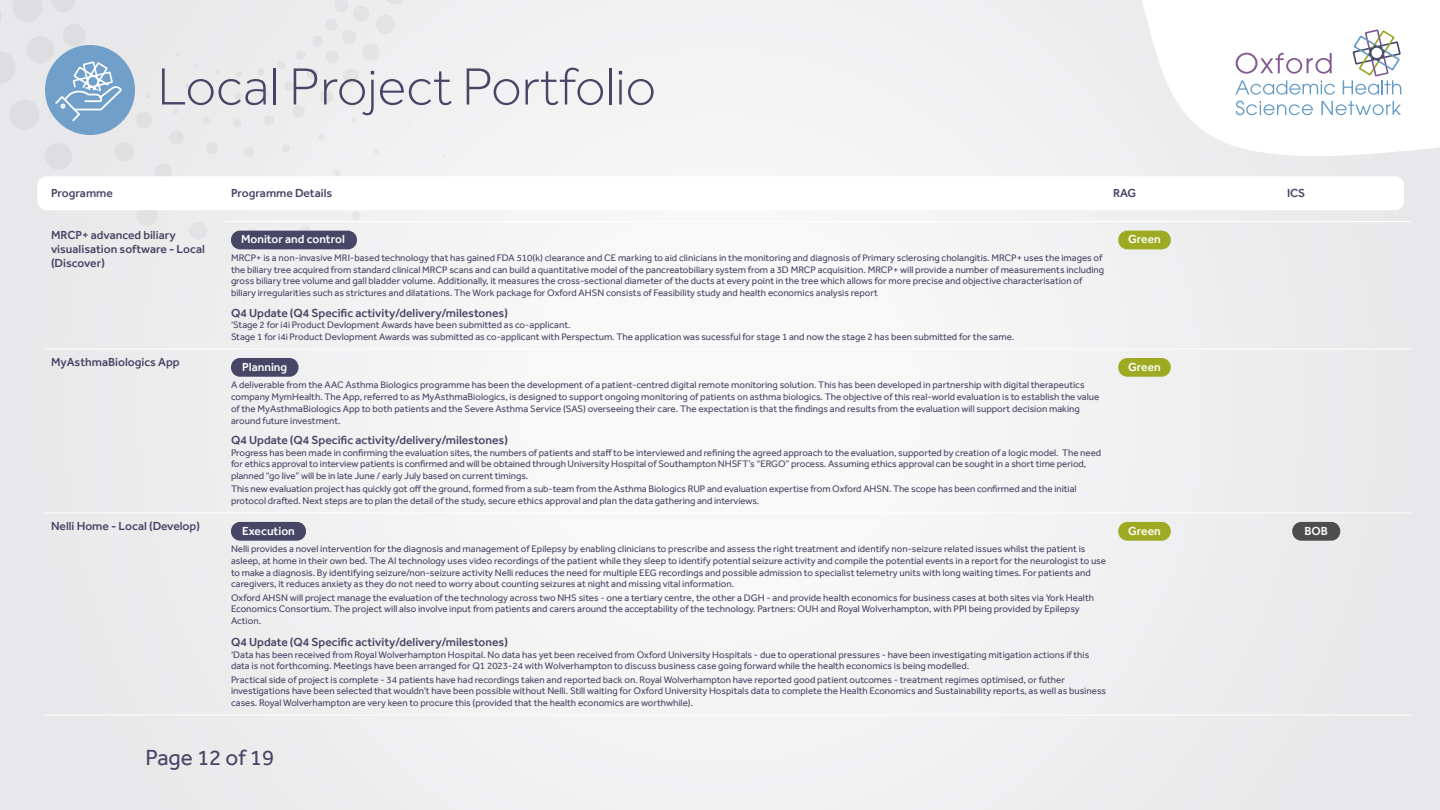
<style>
.page{position:relative;width:1440px;height:810px;background:#f1f1f2}
.page>*{position:absolute;margin:0;border:0;box-sizing:border-box;transform-origin:0 0}
.t1{font:300 54px "Effra";color:#484666}
.t2{font:22.5px "Effra";color:#484666}
.t3{font:500 12px/14.4px "Effra";color:#484666}
.t4{font:500 12px "Effra";color:#fff}
.t5{font:9.75px/11.7px "Effra";color:#484666}
</style>
<div class="page">
<div style="left:244px;top:229px;width:15px;height:15px;background:#a9a8b5;border-radius:50%"></div>
<svg style="left:298px;top:225px;width:14px;height:6px"></svg>
<svg style="left:334px;top:169px;width:6px;height:7px"></svg>
<div style="left:244px;top:147px;width:10px;height:10px;background:#e4e3e4;border-radius:50%"></div>
<svg style="left:318px;top:135px;width:6px;height:5px"></svg>
<svg style="left:282px;top:145px;width:8px;height:7px"></svg>
<div style="left:233px;top:119px;width:9px;height:9px;background:#e3e2e3;border-radius:50%"></div>
<div style="left:234px;top:92px;width:8px;height:8px;background:#e2e2e3;border-radius:50%"></div>
<svg style="left:236px;top:71px;width:6px;height:6px"></svg>
<svg style="left:257px;top:0;width:154px;height:125px"></svg>
<svg style="left:1142px;top:0;width:298px;height:156px;fill:#fff"></svg>
<svg style="left:1236px;top:53px;width:96px;height:21px"></svg>
<svg style="left:1236px;top:80px;width:99px;height:15px"></svg>
<svg style="left:1236px;top:101px;width:77px;height:14px"></svg>
<svg style="left:1321px;top:101px;width:80px;height:14px"></svg>
<svg style="left:1343px;top:29px;width:58px;height:66px"></svg>
<div style="left:38px;top:176px;width:1366px;height:34px;background:#fff;border-radius:9px"></div>
<svg style="left:0;top:0;width:220px;height:240px"></svg>
<hr style="left:225px;top:221px;width:887px;height:1px;background:#fff">
<hr style="left:1112px;top:221px;width:174px;height:1px;background:#fff">
<hr style="left:1286px;top:221px;width:125px;height:1px;background:#fff">
<hr style="left:45px;top:349px;width:180px;height:1px;background:#fff">
<hr style="left:225px;top:349px;width:887px;height:1px;background:#fff">
<hr style="left:1112px;top:349px;width:174px;height:1px;background:#fff">
<hr style="left:1286px;top:349px;width:125px;height:1px;background:#fff">
<hr style="left:45px;top:513px;width:180px;height:1px;background:#fff">
<hr style="left:225px;top:513px;width:887px;height:1px;background:#fff">
<hr style="left:1112px;top:513px;width:174px;height:1px;background:#fff">
<hr style="left:1286px;top:513px;width:125px;height:1px;background:#fff">
<hr style="left:45px;top:715px;width:180px;height:1px;background:#fff">
<hr style="left:225px;top:715px;width:887px;height:1px;background:#fff">
<hr style="left:1112px;top:715px;width:174px;height:1px;background:#fff">
<hr style="left:1286px;top:715px;width:125px;height:1px;background:#fff">
<div style="left:231px;top:231px;width:126px;height:18px;background:#484666;border-radius:9px"></div>
<div style="left:1118px;top:231px;width:53px;height:18px;background:#9eaa21;border-radius:9px"></div>
<div style="left:231px;top:358px;width:67px;height:19px;background:#484666;border-radius:9px"></div>
<div style="left:1118px;top:358px;width:53px;height:19px;background:#9eaa21;border-radius:9px"></div>
<div style="left:231px;top:522px;width:75px;height:19px;background:#484666;border-radius:9px"></div>
<div style="left:1118px;top:522px;width:53px;height:19px;background:#9eaa21;border-radius:9px"></div>
<div style="left:1292px;top:522px;width:48px;height:19px;background:#4d4d4d;border-radius:9px"></div>
<h1 class="t1" style="left:157px;top:54px;width:500px">Local Project Portfolio</h1>
<p class="t3" style="left:51px;top:186px;width:63px">Programme</p>
<p class="t3" style="left:231px;top:186px;width:103px">Programme Details</p>
<p class="t3" style="left:1113px;top:186px;width:25px">RAG</p>
<p class="t3" style="left:1287px;top:186px;width:20px">ICS</p>
<p class="t3" style="left:51px;top:227px;width:155px">MRCP+ advanced biliary visualisation software - Local (Discover)</p>
<p class="t4" style="left:241px;top:232px;width:105px">Monitor and control</p>
<p class="t5" style="left:231px;top:252px;width:875px">MRCP+ is a non-invasive MRI-based technology that has gained FDA 510(k) clearance and CE marking to aid clinicians in the monitoring and diagnosis of Primary sclerosing cholangitis. MRCP+ uses the images of the biliary tree acquired from standard clinical MRCP scans and can build a quantitative model of the pancreatobiliary system from a 3D MRCP acquisition. MRCP+ will provide a number of measurements including gross biliary tree volume and gall bladder volume. Additionally, it measures the cross-sectional diameter of the ducts at every point in the tree which allows for more precise and objective characterisation of biliary irregularities such as strictures and dilatations. The Work package for Oxford AHSN consists of Feasibility study and health economics analysis report</p>
<p class="t3" style="left:231px;top:305px;width:278px">Q4 Update (Q4 Specific activity/delivery/milestones)</p>
<p class="t5" style="left:231px;top:319px;width:785px">‘Stage 2 for i4i Product Devlopment Awards have been submitted as co-applicant.<br>Stage 1 for i4i Product Devlopment Awards was submitted as co-applicant with Perspectum. The application was sucessful for stage 1 and now the stage 2 has been submitted for the same.</p>
<p class="t3" style="left:51px;top:355px;width:130px">MyAsthmaBiologics App</p>
<p class="t4" style="left:242px;top:360px;width:46px">Planning</p>
<p class="t5" style="left:231px;top:379px;width:870px">A deliverable from the AAC Asthma Biologics programme has been the development of a patient-centred digital remote monitoring solution. This has been developed in partnership with digital therapeutics company MymHealth. The App, referred to as MyAsthmaBiologics, is designed to support ongoing monitoring of patients on asthma biologics. The objective of this real-world evaluation is to establish the value of the MyAsthmaBiologics App to both patients and the Severe Asthma Service (SAS) overseeing their care. The expectation is that the findings and results from the evaluation will support decision making around future investment.</p>
<p class="t3" style="left:231px;top:433px;width:278px">Q4 Update (Q4 Specific activity/delivery/milestones)</p>
<p class="t5" style="left:231px;top:446px;width:872px">Progress has been made in confirming the evaluation sites, the numbers of patients and staff to be interviewed and refining the agreed approach to the evaluation, supported by creation of a logic model. The need for ethics approval to interview patients is confirmed and will be obtained through University Hospital of Southampton NHSFT’s “ERGO” process. Assuming ethics approval can be sought in a short time period, planned “go live” will be in late June / early July based on current timings.</p>
<p class="t5" style="left:231px;top:483px;width:847px">This new evaluation project has quickly got off the ground, formed from a sub-team from the Asthma Biologics RUP and evaluation expertise from Oxford AHSN. The scope has been confirmed and the initial protocol drafted. Next steps are to plan the detail of the study, secure ethics approval and plan the data gathering and interviews.</p>
<p class="t3" style="left:51px;top:519px;width:150px">Nelli Home - Local (Develop)</p>
<p class="t4" style="left:242px;top:523px;width:54px">Execution</p>
<p class="t5" style="left:231px;top:543px;width:877px">Nelli provides a novel intervention for the diagnosis and management of Epilepsy by enabling clinicians to prescribe and assess the right treatment and identify non-seizure related issues whilst the patient is asleep, at home in their own bed. The AI technology uses video recordings of the patient while they sleep to identify potential seizure activity and compile the potential events in a report for the neurologist to use to make a diagnosis. By identifying seizure/non-seizure activity Nelli reduces the need for multiple EEG recordings and possible admission to specialist telemetry units with long waiting times. For patients and caregivers, it reduces anxiety as they do not need to worry about counting seizures at night and missing vital information.</p>
<p class="t5" style="left:231px;top:591px;width:865px">Oxford AHSN will project manage the evaluation of the technology across two NHS sites - one a tertiary centre, the other a DGH - and provide health economics for business cases at both sites via York Health<br>Economics Consortium. The project will also involve input from patients and carers around the acceptability of the technology. Partners: OUH and Royal Wolverhampton, with PPI being provided by Epilepsy<br>Action.</p>
<p class="t3" style="left:231px;top:635px;width:278px">Q4 Update (Q4 Specific activity/delivery/milestones)</p>
<p class="t5" style="left:231px;top:648px;width:860px">‘Data has been received from Royal Wolverhampton Hospital. No data has yet been received from Oxford University Hospitals - due to operational pressures - have been investigating mitigation actions if this data is not forthcoming. Meetings have been arranged for Q1 2023-24 with Wolverhampton to discuss business case going forward while the health economics is being modelled.</p>
<p class="t5" style="left:231px;top:673px;width:877px">Practical side of project is complete - 34 patients have had recordings taken and reported back on. Royal Wolverhampton have reported good patient outcomes - treatment regimes optimised, or futher investigations have been selected that wouldn’t have been possible without Nelli. Still waiting for Oxford University Hospitals data to complete the Health Economics and Sustainability reports, as well as business cases. Royal Wolverhampton are very keen to procure this (provided that the health economics are worthwhile).</p>
<h2 class="t2" style="left:146px;top:744px;width:130px">Page 12 of 19</h2>
<p class="t4" style="left:1128px;top:232px;width:34px">Green</p>
<p class="t4" style="left:1128px;top:360px;width:34px">Green</p>
<p class="t4" style="left:1128px;top:523px;width:34px">Green</p>
<p class="t4" style="left:1304px;top:523px;width:25px">BOB</p>
</div>
